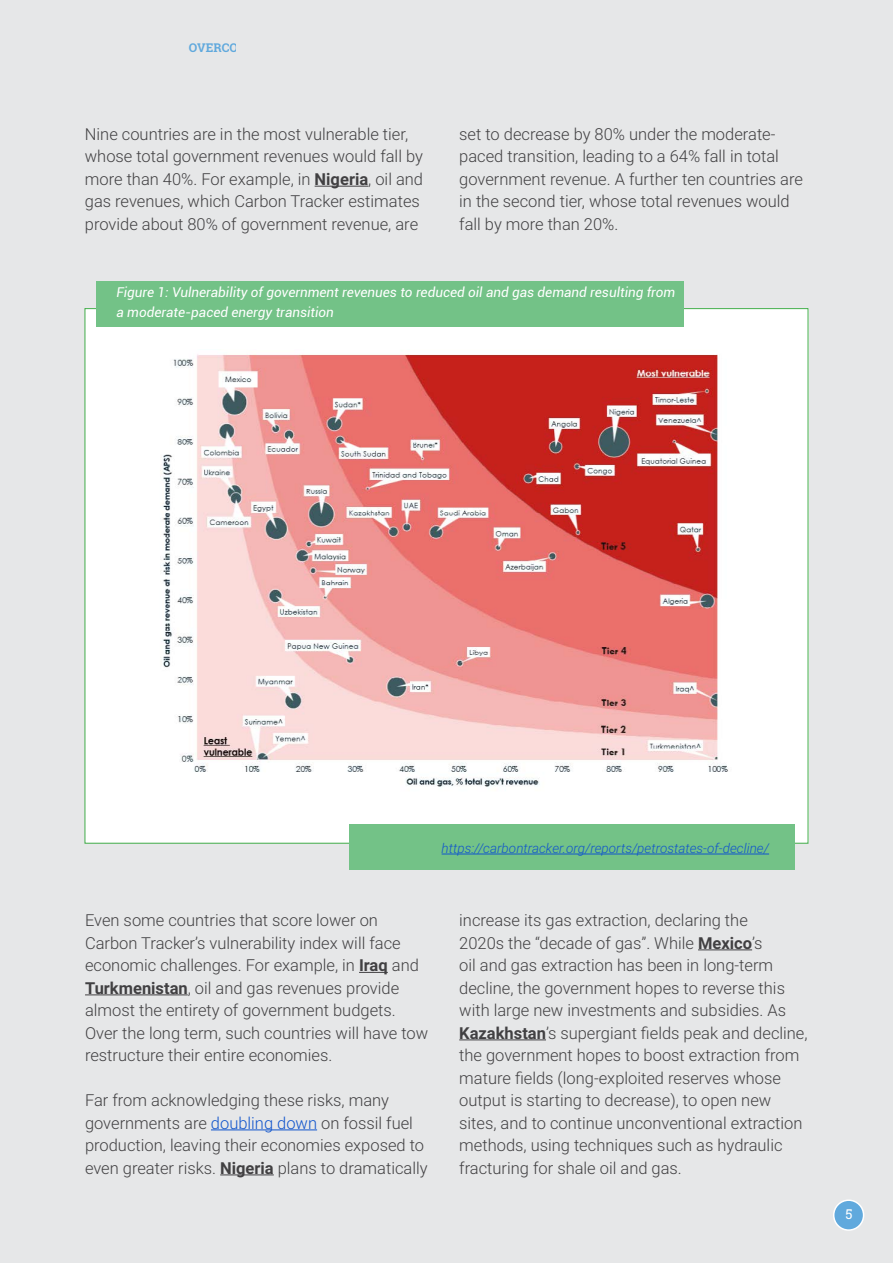
<style>
.page{position:relative;width:893px;height:1263px;background:#e6e7e8}
.page>*{position:absolute;margin:0;border:0;box-sizing:border-box;transform-origin:0 0}
.t1{font:300 16.5px/22.5px "Roboto";color:#414042}
.t2{font:italic 13.5px/19.5px "Roboto";color:#fff}
.t3{font:italic 300 13.5px "Roboto";color:#15c}
.t4{font:13.5px "Roboto Slab";color:#fff}
.s1{font-weight:700}
.s2{color:#15c}
</style>
<div class="page">
<div style="left:834px;top:1200px;width:30px;height:30px;background:#60a9dd;border-radius:50%"></div>
<div style="left:833px;top:1199px;width:31px;height:32px;border:2px solid #fff;border-radius:50%"></div>
<div style="left:85px;top:309px;width:723px;height:534px;background:#fff"></div>
<img style="left:160px;top:354px;width:568px;height:433px">
<hr style="left:315px;top:186px;width:53px;height:1px;background:#414042">
<svg style="left:359px;top:972px;width:29px;height:1px"></svg>
<hr style="left:85px;top:994px;width:103px;height:1px;background:#414042">
<hr style="left:211px;top:1129px;width:106px;height:1px;background:#15c">
<hr style="left:220px;top:1174px;width:54px;height:1px;background:#414042">
<hr style="left:698px;top:949px;width:54px;height:1px;background:#414042">
<hr style="left:459px;top:1039px;width:87px;height:1px;background:#414042">
<div style="left:96px;top:282px;width:587px;height:45px;background:#73c287"></div>
<div style="left:349px;top:825px;width:446px;height:45px;background:#73c287"></div>
<hr style="left:442px;top:854px;width:327px;height:1px;background:#15c">
<p class="t1" style="left:85px;top:122px;width:340px">Nine countries are in the most vulnerable tier, whose total government revenues would fall by more than 40%. For example, in <span class="s1">Nigeria</span>, oil and gas revenues, which Carbon Tracker estimates provide about 80% of government revenue, are</p>
<p class="t1" style="left:459px;top:122px;width:345px">set to decrease by 80% under the moderate&shy;paced transition, leading to a 64% fall in total government revenue. A further ten countries are in the second tier, whose total revenues would fall by more than 20%.</p>
<p class="t2" style="left:116px;top:282px;width:560px">Figure 1: Vulnerability of government revenues to reduced oil and gas demand resulting from a moderate-paced energy transition</p>
<p class="t3" style="left:442px;top:839px;width:329px">https://carbontracker.org/reports/petrostates-of-decline/</p>
<p class="t1" style="left:85px;top:908px;width:345px">Even some countries that score lower on Carbon Tracker’s vulnerability index will face economic challenges. For example, in <span class="s1">Iraq</span> and <span class="s1">Turkmenistan</span>, oil and gas revenues provide almost the entirety of government budgets.<br>Over the long term, such countries will have tow restructure their entire economies.</p>
<p class="t1" style="left:85px;top:1088px;width:344px">Far from acknowledging these risks, many governments are <span class="s2">doubling down</span> on fossil fuel production, leaving their economies exposed to even greater risks. <span class="s1">Nigeria</span> plans to dramatically</p>
<p class="t1" style="left:459px;top:908px;width:350px">increase its gas extraction, declaring the<br>2020s the “decade of gas”. While <span class="s1">Mexico</span>’s<br>oil and gas extraction has been in long-term decline, the government hopes to reverse this with large new investments and subsidies. As <span class="s1">Kazakhstan</span>’s supergiant fields peak and decline, the government hopes to boost extraction from mature fields (long-exploited reserves whose output is starting to decrease), to open new sites, and to continue unconventional extraction methods, using techniques such as hydraulic fracturing for shale oil and gas.</p>
<p class="t4" style="left:845px;top:1204px;width:9px">5</p>
</div>
